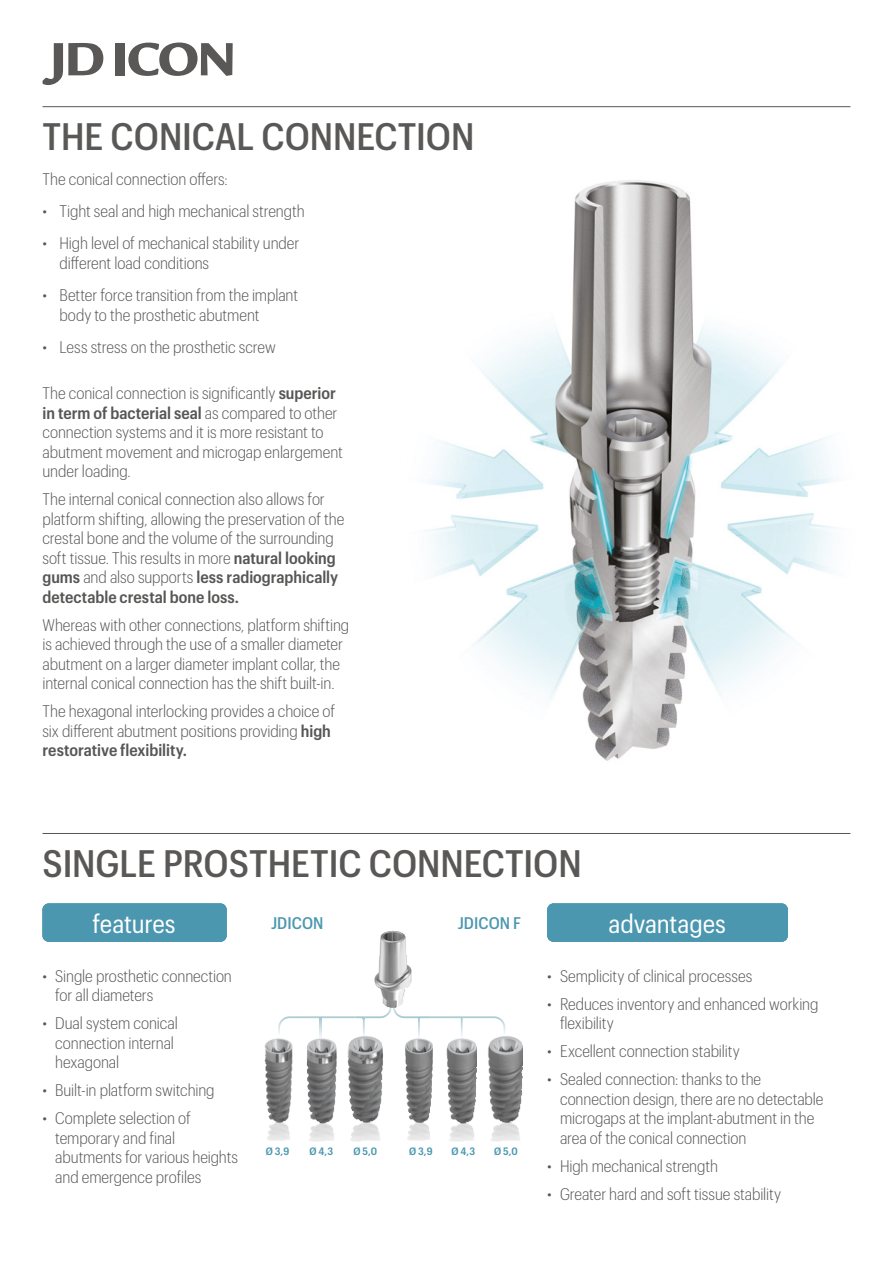
<style>
.page{position:relative;width:893px;height:1263px;background:#fff}
.page>*{position:absolute;margin:0;border:0;box-sizing:border-box;transform-origin:0 0}
.t1{font:500 37.5px "Graphik Compact";letter-spacing:-.005em;color:#595857}
.t2{font:25.5px "Graphik Compact";letter-spacing:-.01em;color:#fff}
.t3{font:300 16.5px/19.5px "Graphik Compact";letter-spacing:-.005em;color:#575756}
.t4{font:500 16.5px "Graphik Compact";color:#4c97b0}
.t5{font:600 10.5px "Graphik Compact";color:#4c97b0}
.s1{font-weight:600}
</style>
<div class="page">
<img style="left:389px;top:106px;width:462px;height:655px">
<hr style="left:43px;top:106px;width:807px;height:1px;background:#575756">
<svg style="left:43px;top:43px;width:60px;height:42px"></svg>
<div style="left:115px;top:43px;width:10px;height:32px;background:#595857"></div>
<svg style="left:128px;top:43px;width:105px;height:33px"></svg>
<hr style="left:43px;top:833px;width:807px;height:1px;background:#575756">
<img style="left:278px;top:1016px;width:69px;height:20px">
<img style="left:320px;top:1018px;width:2px;height:23px">
<img style="left:347px;top:930px;width:176px;height:211px">
<div style="left:43px;top:903px;width:184px;height:39px;background:#4c97b0;border-radius:6px"></div>
<div style="left:547px;top:903px;width:241px;height:39px;background:#4c97b0;border-radius:6px"></div>
<h1 class="t1" style="left:43px;top:109px;width:433px">THE CONICAL CONNECTION</h1>
<p class="t3" style="left:43px;top:168px;width:187px">The conical connection offers:</p>
<p class="t3" style="left:43px;top:200px;width:264px">• Tight seal and high mechanical strength</p>
<p class="t3" style="left:60px;top:233px;width:241px;text-indent:-17px">• High level of mechanical stability under different load conditions</p>
<p class="t3" style="left:60px;top:284px;width:240px;text-indent:-17px">• Better force transition from the implant body to the prosthetic abutment</p>
<p class="t3" style="left:43px;top:336px;width:235px">• Less stress on the prosthetic screw</p>
<p class="t3" style="left:43px;top:382px;width:302px">The conical connection is significantly <span class="s1">superior in term of bacterial seal</span> as compared to other connection systems and it is more resistant to abutment movement and microgap enlargement under loading.</p>
<p class="t3" style="left:43px;top:488px;width:303px">The internal conical connection also allows for platform shifting, allowing the preservation of the crestal bone and the volume of the surrounding soft tissue. This results in more <span class="s1">natural looking gums</span> and also supports <span class="s1">less radiographically detectable crestal bone loss.</span></p>
<p class="t3" style="left:43px;top:614px;width:308px">Whereas with other connections, platform shifting is achieved through the use of a smaller diameter abutment on a larger diameter implant collar, the internal conical connection has the shift built-in.</p>
<p class="t3" style="left:43px;top:700px;width:294px">The hexagonal interlocking provides a choice of six different abutment positions providing <span class="s1">high restorative flexibility.</span></p>
<h1 class="t1" style="left:43px;top:836px;width:541px">SINGLE PROSTHETIC CONNECTION</h1>
<p class="t4" style="left:271px;top:911px;width:54px">JDICON</p>
<p class="t4" style="left:458px;top:911px;width:65px">JDICON F</p>
<p class="t3" style="left:55px;top:965px;width:178px;text-indent:-13px">• Single prosthetic connection for all diameters</p>
<p class="t3" style="left:55px;top:1012px;width:124px;text-indent:-13px">• Dual system conical connection internal hexagonal</p>
<p class="t3" style="left:43px;top:1079px;width:174px">• Built-in platform switching</p>
<p class="t3" style="left:55px;top:1107px;width:184px;text-indent:-13px">• Complete selection of temporary and final abutments for various heights and emergence profiles</p>
<h2 class="t2" style="left:92px;top:905px;width:85px">features</h2>
<h2 class="t2" style="left:608px;top:905px;width:119px">advantages</h2>
<p class="t3" style="left:547px;top:965px;width:207px">• Semplicity of clinical processes</p>
<p class="t3" style="left:560px;top:993px;width:260px;text-indent:-13px">• Reduces inventory and enhanced working flexibility</p>
<p class="t3" style="left:547px;top:1040px;width:194px">• Excellent connection stability</p>
<p class="t3" style="left:560px;top:1068px;width:265px;text-indent:-13px">• Sealed connection: thanks to the connection design, there are no detectable microgaps at the implant-abutment in the area of the conical connection</p>
<p class="t3" style="left:547px;top:1155px;width:172px">• High mechanical strength</p>
<p class="t3" style="left:547px;top:1183px;width:235px">• Greater hard and soft tissue stability</p>
<p class="t5" style="left:266px;top:1143px;width:25px">Ø 3,9</p>
<p class="t5" style="left:310px;top:1143px;width:25px">Ø 4,3</p>
<p class="t5" style="left:353px;top:1143px;width:25px">Ø 5,0</p>
<p class="t5" style="left:409px;top:1143px;width:25px">Ø 3,9</p>
<p class="t5" style="left:452px;top:1143px;width:25px">Ø 4,3</p>
<p class="t5" style="left:494px;top:1143px;width:25px">Ø 5,0</p>
</div>
